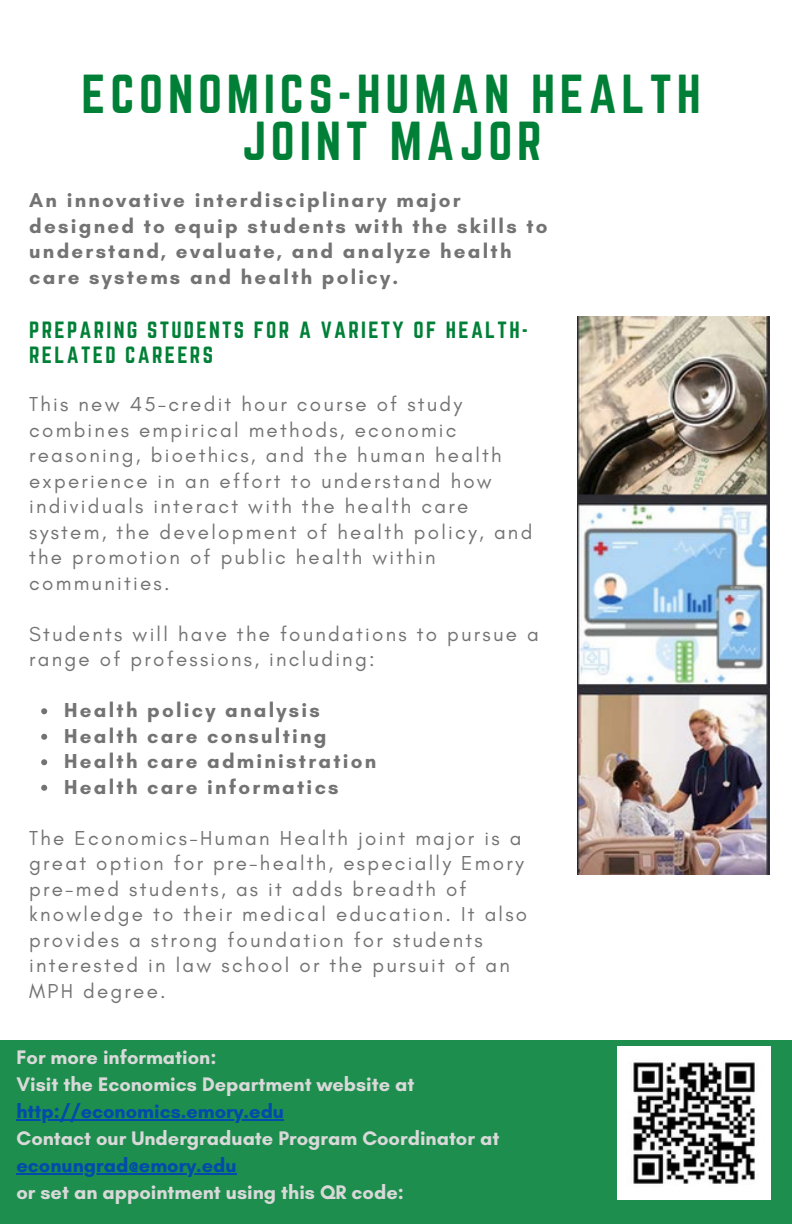
<style>
.page{position:relative;width:792px;height:1224px;background:#fff}
.page>*{position:absolute;margin:0;border:0;box-sizing:border-box;transform-origin:0 0}
.t1{font:48px/46.4px "Norwester";letter-spacing:.1em;color:#008037;text-align:center}
.t2{font:20.6px/25.6px "Glacial Indifference";letter-spacing:.11em;color:#737373}
.t3{font:700 20.6px/25.6px "Glacial Indifference";letter-spacing:.11em;color:#737373}
.t4{font:20.6px/25.6px "Norwester";letter-spacing:.11em;color:#008037}
.t5{font:700 20px/27px "Glacial Indifference";color:#d9d9d9}
.t6{font:700 20px "Glacial Indifference";color:#004aad}
</style>
<div class="page">
<div style="left:0;top:1041px;width:792px;height:183px;background:#1d8e4d"></div>
<svg style="left:41px;top:708px;width:6px;height:6px"></svg>
<svg style="left:41px;top:734px;width:6px;height:6px"></svg>
<svg style="left:41px;top:759px;width:6px;height:6px"></svg>
<svg style="left:41px;top:785px;width:6px;height:6px"></svg>
<img style="left:617px;top:1046px;width:153px;height:153px">
<img style="left:578px;top:317px;width:192px;height:558px">
<hr style="left:16px;top:1119px;width:268px;height:2px;background:#004aad">
<hr style="left:16px;top:1173px;width:221px;height:2px;background:#004aad">
<h4 class="t1" style="left:82px;top:71px;width:621px">ECONOMICS-HUMAN HEALTH<br>JOINT MAJOR</h4>
<h2 class="t3" style="left:29px;top:187px;width:520px">An innovative interdisciplinary major designed to equip students with the skills to understand, evaluate, and analyze health care systems and health policy.</h2>
<h1 class="t4" style="left:29px;top:317px;width:500px">PREPARING STUDENTS FOR A VARIETY OF HEALTH-<br>RELATED CAREERS</h1>
<h4 class="t2" style="left:29px;top:391px;width:505px">This new 45-credit hour course of study combines empirical methods, economic reasoning, bioethics, and the human health experience in an effort to understand how individuals interact with the health care system, the development of health policy, and the promotion of public health within communities.</h4>
<h3 class="t2" style="left:29px;top:621px;width:511px">Students will have the foundations to pursue a range of professions, including:</h3>
<p class="t3" style="left:64px;top:697px;width:257px">Health policy analysis</p>
<p class="t3" style="left:64px;top:723px;width:264px">Health care consulting</p>
<p class="t3" style="left:64px;top:748px;width:314px">Health care administration</p>
<p class="t3" style="left:64px;top:774px;width:276px">Health care informatics</p>
<p class="t2" style="left:29px;top:825px;width:500px">The Economics-Human Health joint major is a great option for pre-health, especially Emory pre-med students, as it adds breadth of knowledge to their medical education. It also provides a strong foundation for students interested in law school or the pursuit of an MPH degree.</p>
<p class="t5" style="left:16px;top:1043px;width:400px">For more information:<br>Visit the Economics Department website at</p>
<p class="t6" style="left:16px;top:1099px;width:269px">http://economics.emory.edu</p>
<p class="t5" style="left:16px;top:1124px;width:484px">Contact our Undergraduate Program Coordinator at</p>
<p class="t6" style="left:16px;top:1153px;width:222px">econungrad@emory.edu</p>
<p class="t5" style="left:16px;top:1178px;width:389px">or set an appointment using this QR code:</p>
</div>
